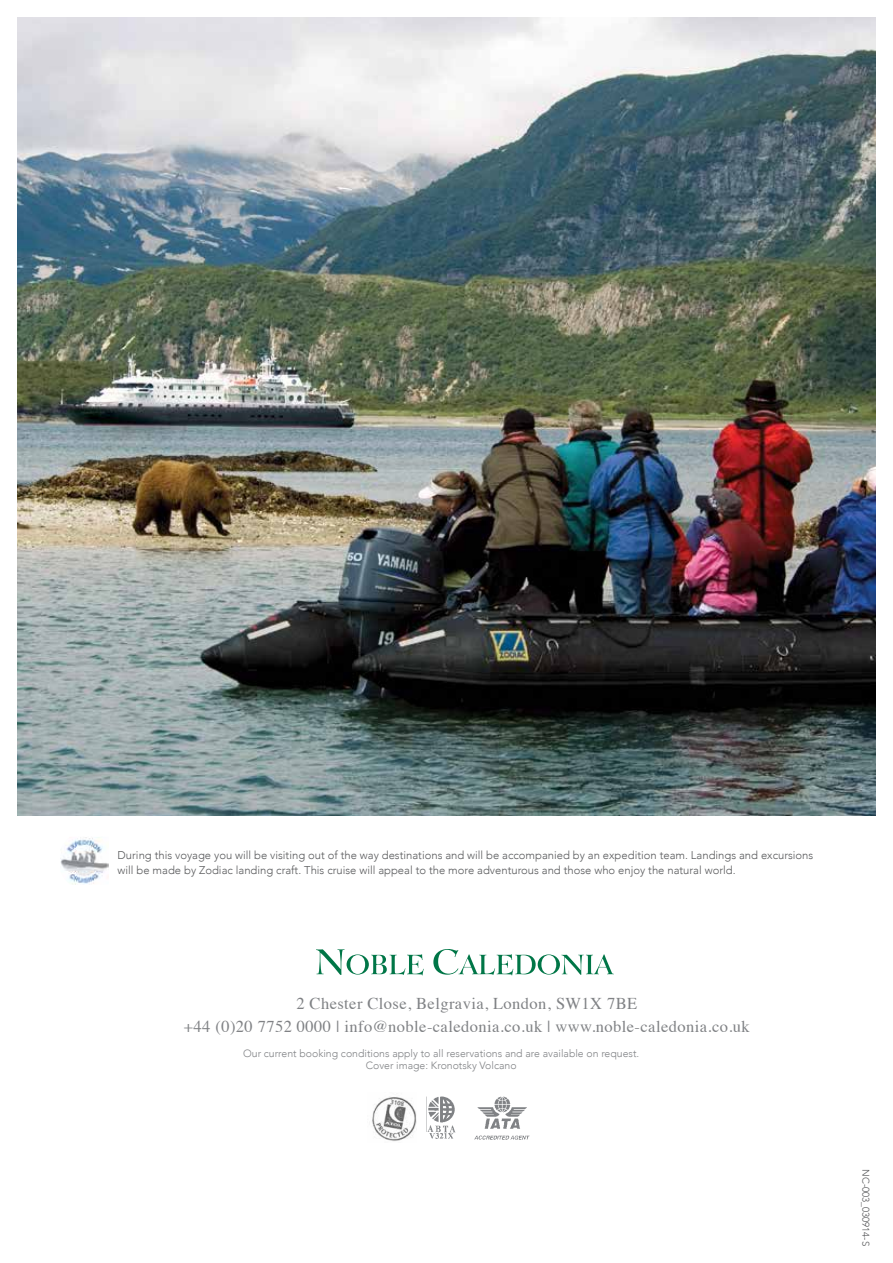
<style>
.page{position:relative;width:893px;height:1263px;background:#fff}
.page>*{position:absolute;margin:0;border:0;box-sizing:border-box;transform-origin:0 0}
.t1{font:16.5px/22.5px "Times";letter-spacing:.025em;color:#808285;text-align:center}
.t2{font:300 11.25px/15px "Avenir";color:#58595b}
.t3{font:300 10.5px/12px "Avenir";color:#808285;text-align:center}
.t4{font:300 9.75px "Avenir";color:#58595b}
</style>
<div class="page">
<img style="left:17px;top:17px;width:859px;height:798px">
<svg style="left:316px;top:949px;width:108px;height:26px"></svg>
<svg style="left:433px;top:949px;width:181px;height:26px"></svg>
<img style="left:372px;top:1097px;width:45px;height:44px">
<img style="left:426px;top:1096px;width:30px;height:43px">
<img style="left:474px;top:1096px;width:56px;height:44px">
<img style="left:60px;top:837px;width:49px;height:48px">
<p class="t2" style="left:118px;top:847px;width:697px">During this voyage you will be visiting out of the way destinations and will be accompanied by an expedition team. Landings and excursions will be made by Zodiac landing craft. This cruise will appeal to the more adventurous and those who enjoy the natural world.</p>
<h1 class="t1" style="left:184px;top:991px;width:567px">2 Chester Close, Belgravia, London, SW1X 7BE<br>+44 (0)20 7752 0000 | info@noble-caledonia.co.uk | www.noble-caledonia.co.uk</h1>
<p class="t3" style="left:243px;top:1047px;width:398px">Our current booking conditions apply to all reservations and are available on request.<br>Cover image: Kronotsky Volcano</p>
<p class="t4" style="left:872px;top:1169px;width:78px;rotate:90deg">NC-003_030914-S</p>
</div>
